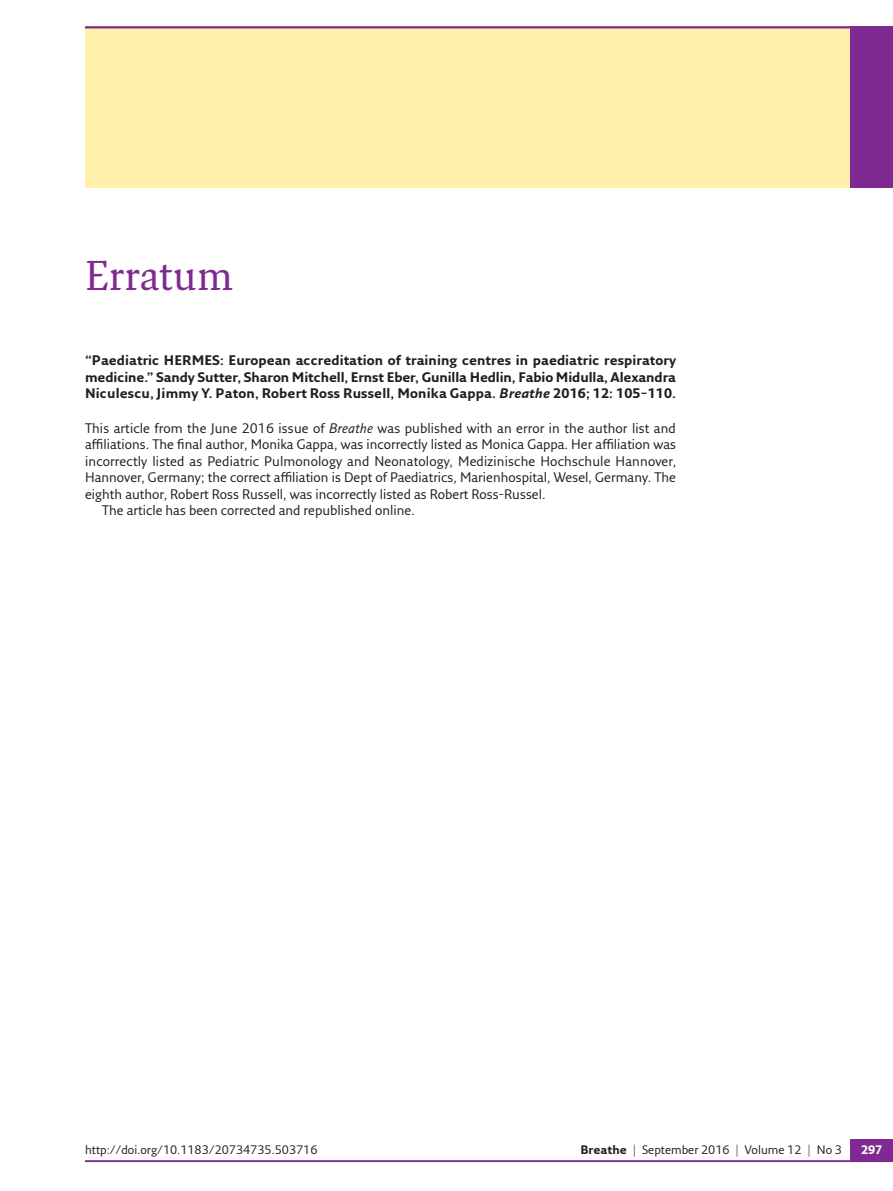
<style>
.page{position:relative;width:893px;height:1191px;background:#fff}
.page>*{position:absolute;margin:0;border:0;box-sizing:border-box;transform-origin:0 0}
.t1{font:40.5px "Fresco Std";letter-spacing:-.005em;color:#802990}
.t2{font:13.5px "Fresco Sans Pro";color:#231f20}
.t3{font:700 13.5px/16.5px "Fresco Sans Pro";letter-spacing:.015em;color:#231f20;text-align:justify}
.t4{font:12px "Fresco Sans Pro";color:#231f20}
.t5{font:700 12px "Fresco Sans Pro";color:#fff}
.s1{font-style:italic}
.s2{font-weight:700}
</style>
<div class="page">
<hr style="left:85px;top:1160px;width:808px;height:2px;background:#802990">
<div style="left:850px;top:1138px;width:43px;height:23px;background:#802990"></div>
<div style="left:85px;top:26px;width:808px;height:162px;background:#fff0aa"></div>
<hr style="left:85px;top:26px;width:808px;height:2px;background:#802990">
<div style="left:850px;top:26px;width:43px;height:162px;background:#802990"></div>
<h1 class="t1" style="left:85px;top:250px;width:149px">Erratum</h1>
<p class="t3" style="left:85px;top:352px;width:593px">“Paediatric HERMES: European accreditation of training centres in paediatric respiratory medicine.” Sandy Sutter, Sharon Mitchell, Ernst Eber, Gunilla Hedlin, Fabio Midulla, Alexandra Niculescu, Jimmy Y. Paton, Robert Ross Russell, Monika Gappa. <span class="s1">Breathe</span> 2016; 12: 105–110.</p>
<p class="t2" style="left:85px;top:419px;width:592px">This article from the June 2016 issue of <span class="s1">Breathe</span> was published with an error in the author list and</p>
<p class="t2" style="left:85px;top:436px;width:593px">affiliations. The final author, Monika Gappa, was incorrectly listed as Monica Gappa. Her affiliation was</p>
<p class="t2" style="left:85px;top:452px;width:593px">incorrectly listed as Pediatric Pulmonology and Neonatology, Medizinische Hochschule Hannover,</p>
<p class="t2" style="left:85px;top:469px;width:593px">Hannover, Germany; the correct affiliation is Dept of Paediatrics, Marienhospital, Wesel, Germany. The</p>
<p class="t2" style="left:85px;top:485px;width:462px">eighth author, Robert Ross Russell, was incorrectly listed as Robert Ross-Russel.</p>
<p class="t2" style="left:102px;top:502px;width:314px">The article has been corrected and republished online.</p>
<p class="t4" style="left:85px;top:1142px;width:234px">http://doi.org/10.1183/20734735.503716</p>
<p class="t4" style="left:580px;top:1142px;width:263px"><span class="s2">Breathe</span> | September 2016 | Volume 12 | No 3</p>
<p class="t5" style="left:861px;top:1142px;width:23px">297</p>
</div>
